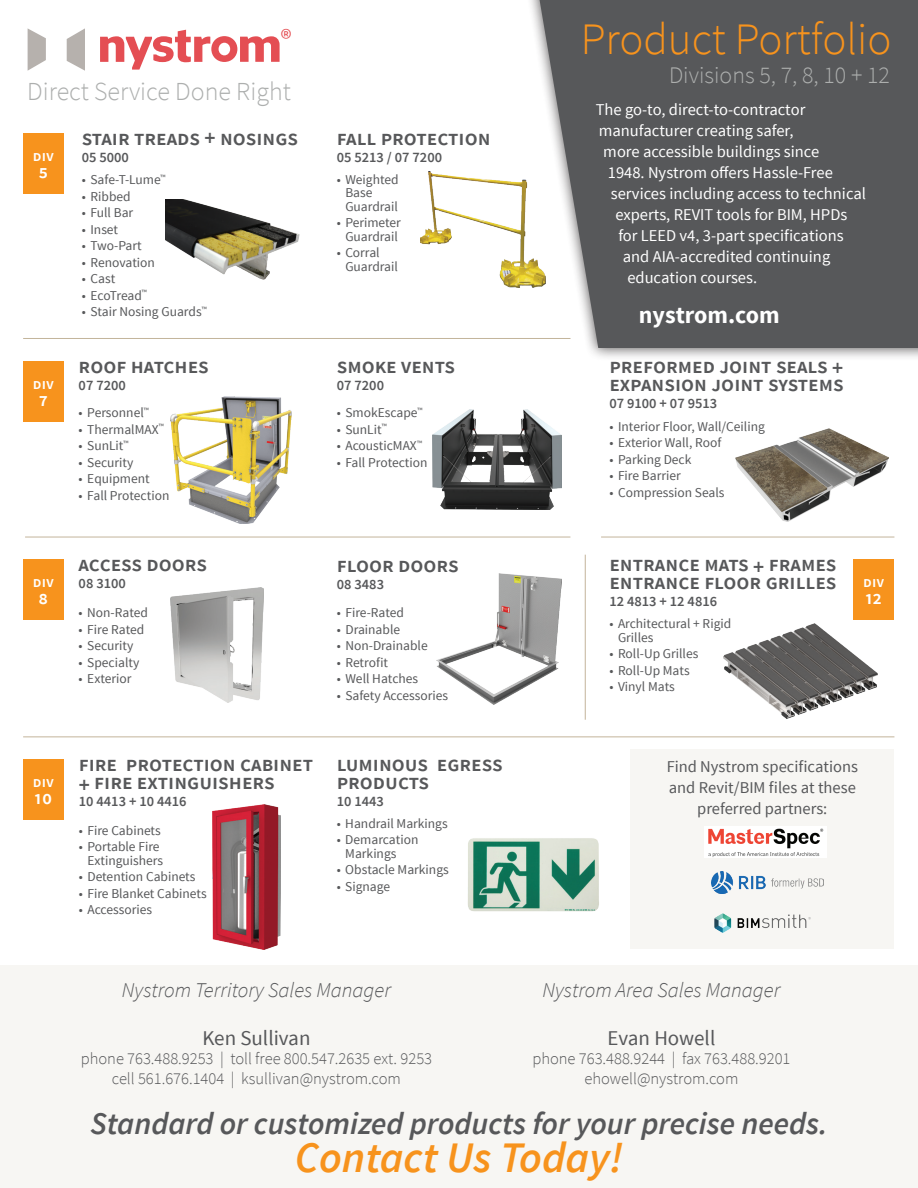
<style>
.page{position:relative;width:918px;height:1188px;background:#fff}
.page>*{position:absolute;margin:0;border:0;box-sizing:border-box;transform-origin:0 0}
.t1{font:300 45px "Source Sans Pro";color:#f7931d}
.t2{font:italic 600 43.5px "Source Sans Pro";color:#f7931d}
.t3{font:italic 600 31.5px "Source Sans Pro";color:#57585a}
.t4{font:300 25.95px "Source Sans Pro";color:#adafae}
.t5{font:25.2px "Source Sans Pro";color:#e44e53}
.t6{font:700 24px "Source Sans Pro";color:#fff}
.t7{font:300 23.85px "Source Sans Pro";color:#adafae}
.t8{font:600 21.6px/18px "Source Sans Pro";color:#57585a}
.t9{font:italic 300 21px "Source Sans Pro";color:#57585a}
.t10{font:21px "Source Sans Pro";color:#57585a}
.t11{font:600 19.2px "Source Sans Pro";color:#fff}
.t12{font:16.5px "Source Sans Pro";color:#fff}
.t13{font:300 16.5px/19.5px "Source Sans Pro";color:#57585a;text-align:center}
.t14{font:16.5px/21px "Source Sans Pro";color:#57585a;text-align:center}
.t15{font:600 15.3px "Source Sans Pro";letter-spacing:.02em;color:#fff}
.t16{font:600 14.4px "Source Sans Pro";color:#57585a}
.t17{font:13.5px/13.5px "Source Sans Pro";color:#57585a}
</style>
<div class="page">
<hr style="left:23px;top:338px;width:548px;height:1px;background:#c3b49b">
<div style="left:525px;top:0;width:393px;height:361px;background:#231f20;opacity:.75"></div>
<svg style="left:540px;top:0;width:378px;height:348px;background:#626364"></svg>
<img style="left:437px;top:574px;width:125px;height:130px">
<img style="left:433px;top:409px;width:129px;height:100px">
<img style="left:170px;top:396px;width:121px;height:128px">
<img style="left:735px;top:429px;width:154px;height:92px">
<div style="left:23px;top:361px;width:41px;height:61px;background:#f7931d"></div>
<img style="left:170px;top:587px;width:94px;height:116px">
<div style="left:23px;top:560px;width:41px;height:60px;background:#f7931d"></div>
<img style="left:213px;top:804px;width:68px;height:145px">
<div style="left:23px;top:760px;width:41px;height:60px;background:#f7931d"></div>
<img style="left:724px;top:623px;width:153px;height:96px">
<div style="left:853px;top:560px;width:41px;height:60px;background:#f7931d"></div>
<svg style="left:100px;top:30px;width:180px;height:40px"></svg>
<svg style="left:28px;top:28px;width:18px;height:43px"></svg>
<svg style="left:67px;top:28px;width:18px;height:43px"></svg>
<hr style="left:25px;top:537px;width:545px;height:1px;background:#c3b49b">
<hr style="left:601px;top:537px;width:293px;height:1px;background:#c3b49b">
<hr style="left:23px;top:737px;width:871px;height:1px;background:#c3b49b">
<img style="left:165px;top:199px;width:135px;height:81px">
<div style="left:23px;top:133px;width:41px;height:61px;background:#f7931d"></div>
<img style="left:421px;top:171px;width:124px;height:116px">
<hr style="left:585px;top:555px;width:1px;height:165px;background:#c3b49b">
<div style="left:0;top:966px;width:918px;height:222px;background:#f7f6f3"></div>
<div style="left:631px;top:749px;width:263px;height:200px;background:#f7f6f3"></div>
<img style="left:468px;top:838px;width:131px;height:74px">
<img style="left:711px;top:872px;width:112px;height:22px">
<img style="left:705px;top:827px;width:121px;height:31px">
<img style="left:714px;top:913px;width:97px;height:20px">
<h3 class="t5" style="left:281px;top:22px;width:12px">®</h3>
<h1 class="t1" style="left:581px;top:12px;width:312px">Product Portfolio</h1>
<h3 class="t7" style="left:669px;top:60px;width:222px">Divisions 5, 7, 8, 10 + 12</h3>
<h3 class="t4" style="left:27px;top:75px;width:265px">Direct Service Done Right</h3>
<p class="t12" style="left:596px;top:99px;width:211px">The go-to, direct-to-contractor</p>
<p class="t12" style="left:599px;top:120px;width:196px">manufacturer creating safer,</p>
<p class="t12" style="left:603px;top:141px;width:218px">more accessible buildings since</p>
<p class="t12" style="left:608px;top:163px;width:227px">1948. Nystrom offers Hassle-Free</p>
<p class="t12" style="left:611px;top:184px;width:257px">services including access to technical</p>
<p class="t12" style="left:615px;top:205px;width:234px">experts, REVIT tools for BIM, HPDs</p>
<p class="t12" style="left:618px;top:226px;width:227px">for LEED v4, 3-part specifications</p>
<p class="t12" style="left:623px;top:247px;width:209px">and AIA-accredited continuing</p>
<p class="t12" style="left:627px;top:268px;width:131px">education courses.</p>
<h3 class="t8" style="left:82px;top:130px;width:218px">stair treads + nosings</h3>
<p class="t16" style="left:82px;top:149px;width:49px">05 5000</p>
<h3 class="t8" style="left:337px;top:129px;width:155px">fall protection</h3>
<p class="t16" style="left:337px;top:148px;width:107px">05 5213 / 07 7200</p>
<p class="t15" style="left:33px;top:146px;width:22px">div</p>
<h3 class="t11" style="left:39px;top:160px;width:11px">5</h3>
<p class="t17" style="left:345px;top:173px;width:55px;text-indent:-9px">• Weighted<br>Base<br>Guardrail</p>
<p class="t17" style="left:337px;top:216px;width:66px;text-align:center">• Perimeter<br>Guardrail</p>
<p class="t17" style="left:345px;top:246px;width:54px;text-indent:-9px">• Corral<br>Guardrail</p>
<p class="t17" style="left:82px;top:173px;width:85px">• Safe-T-Lume<sup>™</sup></p>
<p class="t17" style="left:82px;top:190px;width:50px">• Ribbed</p>
<p class="t17" style="left:82px;top:206px;width:53px">• Full Bar</p>
<p class="t17" style="left:82px;top:223px;width:38px">• Inset</p>
<p class="t17" style="left:82px;top:239px;width:61px">• Two-Part</p>
<p class="t17" style="left:82px;top:256px;width:75px">• Renovation</p>
<p class="t17" style="left:82px;top:272px;width:35px">• Cast</p>
<p class="t17" style="left:82px;top:289px;width:67px">• EcoTread<sup>™</sup></p>
<p class="t17" style="left:82px;top:305px;width:126px">• Stair Nosing Guards<sup>™</sup></p>
<h3 class="t6" style="left:639px;top:300px;width:142px">nystrom.com</h3>
<p class="t15" style="left:33px;top:374px;width:22px">div</p>
<h3 class="t11" style="left:39px;top:388px;width:10px">7</h3>
<p class="t15" style="left:33px;top:572px;width:22px">div</p>
<h3 class="t11" style="left:39px;top:586px;width:11px">8</h3>
<p class="t15" style="left:33px;top:772px;width:22px">div</p>
<h3 class="t11" style="left:35px;top:786px;width:19px">10</h3>
<h3 class="t8" style="left:79px;top:358px;width:132px">roof hatches</h3>
<p class="t16" style="left:79px;top:377px;width:49px">07 7200</p>
<p class="t17" style="left:79px;top:406px;width:72px">• Personnel<sup>™</sup></p>
<p class="t17" style="left:79px;top:423px;width:87px">• ThermalMAX<sup>™</sup></p>
<p class="t17" style="left:79px;top:439px;width:51px">• SunLit<sup>™</sup></p>
<p class="t17" style="left:79px;top:456px;width:56px">• Security</p>
<p class="t17" style="left:79px;top:472px;width:73px">• Equipment</p>
<p class="t17" style="left:79px;top:489px;width:92px">• Fall Protection</p>
<h3 class="t8" style="left:79px;top:556px;width:130px">access doors</h3>
<p class="t16" style="left:79px;top:575px;width:49px">08 3100</p>
<p class="t17" style="left:79px;top:606px;width:71px">• Non-Rated</p>
<p class="t17" style="left:79px;top:623px;width:67px">• Fire Rated</p>
<p class="t17" style="left:79px;top:639px;width:56px">• Security</p>
<p class="t17" style="left:79px;top:656px;width:62px">• Specialty</p>
<p class="t17" style="left:79px;top:672px;width:54px">• Exterior</p>
<h3 class="t8" style="left:79px;top:756px;width:236px">fire protection cabinet + fire extinguishers</h3>
<p class="t16" style="left:79px;top:793px;width:109px">10 4413 + 10 4416</p>
<p class="t17" style="left:79px;top:824px;width:84px">• Fire Cabinets</p>
<p class="t17" style="left:79px;top:840px;width:86px;text-align:right">• Portable Fire<br>Extinguishers</p>
<p class="t17" style="left:79px;top:870px;width:118px">• Detention Cabinets</p>
<p class="t17" style="left:79px;top:887px;width:129px">• Fire Blanket Cabinets</p>
<p class="t17" style="left:79px;top:903px;width:75px">• Accessories</p>
<h3 class="t8" style="left:337px;top:358px;width:120px">smoke vents</h3>
<p class="t16" style="left:337px;top:377px;width:49px">07 7200</p>
<p class="t17" style="left:337px;top:406px;width:87px">• SmokEscape<sup>™</sup></p>
<p class="t17" style="left:337px;top:423px;width:51px">• SunLit<sup>™</sup></p>
<p class="t17" style="left:337px;top:439px;width:87px">• AcousticMAX<sup>™</sup></p>
<p class="t17" style="left:337px;top:456px;width:92px">• Fall Protection</p>
<h3 class="t8" style="left:337px;top:556px;width:123px">floor doors</h3>
<p class="t16" style="left:337px;top:575px;width:49px">08 3483</p>
<p class="t17" style="left:337px;top:606px;width:69px">• Fire-Rated</p>
<p class="t17" style="left:337px;top:623px;width:65px">• Drainable</p>
<p class="t17" style="left:337px;top:639px;width:92px">• Non-Drainable</p>
<p class="t17" style="left:337px;top:656px;width:53px">• Retrofit</p>
<p class="t17" style="left:337px;top:672px;width:83px">• Well Hatches</p>
<p class="t17" style="left:337px;top:689px;width:113px">• Safety Accessories</p>
<h3 class="t8" style="left:337px;top:755px;width:168px">luminous egress products</h3>
<p class="t16" style="left:337px;top:792px;width:49px">10 1443</p>
<p class="t17" style="left:337px;top:817px;width:113px">• Handrail Markings</p>
<p class="t17" style="left:345px;top:833px;width:75px;text-indent:-9px">• Demarcation<br>Markings</p>
<p class="t17" style="left:337px;top:863px;width:114px">• Obstacle Markings</p>
<p class="t17" style="left:337px;top:880px;width:55px">• Signage</p>
<h3 class="t8" style="left:609px;top:357px;width:236px">preformed joint seals + expansion joint systems</h3>
<p class="t16" style="left:609px;top:394px;width:109px">07 9100 + 07 9513</p>
<p class="t17" style="left:609px;top:420px;width:157px">• Interior Floor, Wall/Ceiling</p>
<p class="t17" style="left:609px;top:436px;width:113px">• Exterior Wall, Roof</p>
<p class="t17" style="left:609px;top:453px;width:84px">• Parking Deck</p>
<p class="t17" style="left:609px;top:469px;width:73px">• Fire Barrier</p>
<p class="t17" style="left:609px;top:486px;width:117px">• Compression Seals</p>
<h3 class="t8" style="left:609px;top:556px;width:229px">entrance mats + frames entrance floor grilles</h3>
<p class="t16" style="left:609px;top:593px;width:109px">12 4813 + 12 4816</p>
<p class="t17" style="left:618px;top:617px;width:115px;text-indent:-9px">• Architectural + Rigid<br>Grilles</p>
<p class="t17" style="left:609px;top:647px;width:91px">• Roll-Up Grilles</p>
<p class="t17" style="left:609px;top:664px;width:82px">• Roll-Up Mats</p>
<p class="t17" style="left:609px;top:680px;width:67px">• Vinyl Mats</p>
<p class="t15" style="left:863px;top:572px;width:22px">div</p>
<h3 class="t11" style="left:865px;top:586px;width:18px">12</h3>
<p class="t14" style="left:667px;top:756px;width:193px">Find Nystrom specifications and Revit/BIM files at these preferred partners:</p>
<h3 class="t9" style="left:122px;top:977px;width:271px">Nystrom Territory Sales Manager</h3>
<h3 class="t10" style="left:202px;top:1025px;width:110px">Ken Sullivan</h3>
<p class="t13" style="left:81px;top:1049px;width:353px">phone 763.488.9253 | toll free 800.547.2635 ext. 9253 cell 561.676.1404 | ksullivan@nystrom.com</p>
<h3 class="t9" style="left:542px;top:977px;width:240px">Nystrom Area Sales Manager</h3>
<h3 class="t10" style="left:608px;top:1025px;width:109px">Evan Howell</h3>
<p class="t13" style="left:532px;top:1049px;width:260px">phone 763.488.9244 | fax 763.488.9201 ehowell@nystrom.com</p>
<h3 class="t3" style="left:90px;top:1104px;width:739px">Standard or customized products for your precise needs.</h3>
<h2 class="t2" style="left:295px;top:1130px;width:330px">Contact Us Today!</h2>
</div>
